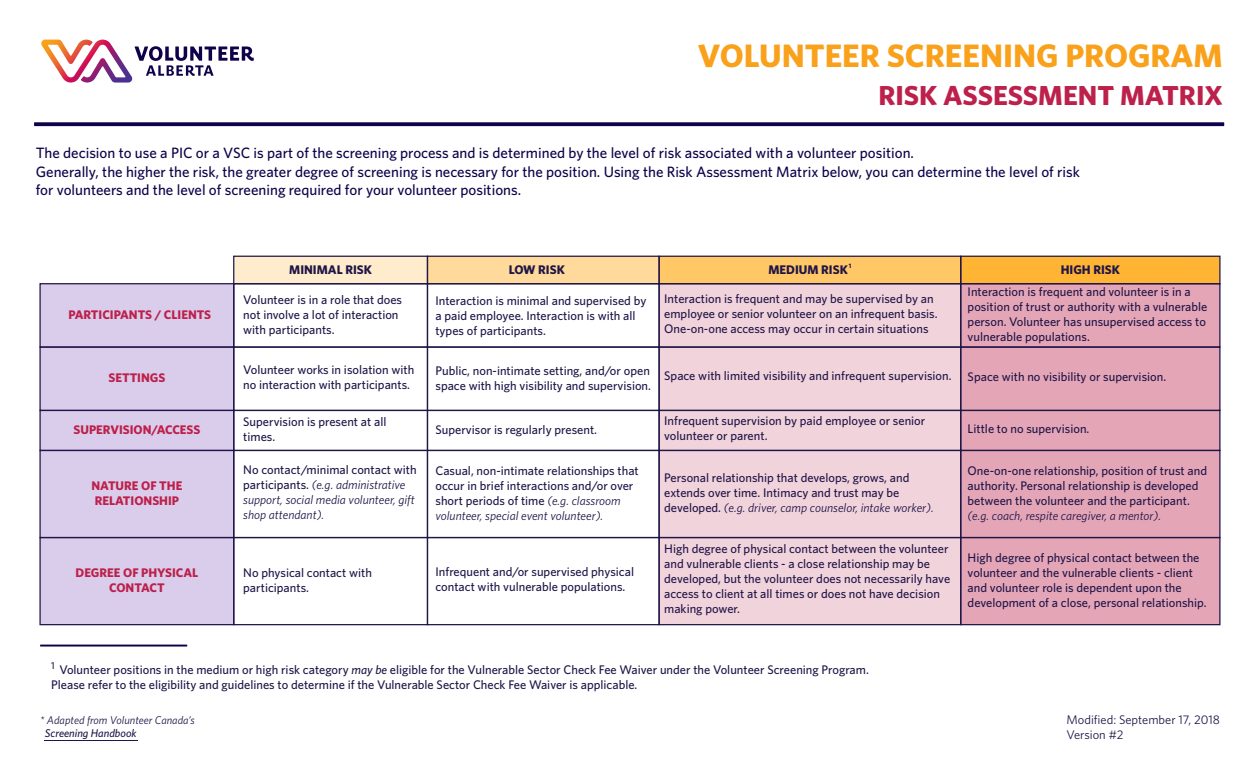
<style>
.page{position:relative;width:1260px;height:765px;background:#fff}
.page>*{position:absolute;margin:0;border:0;box-sizing:border-box;transform-origin:0 0}
.t1{font:700 32.5px "Whitney";color:#f9a11b}
.t2{font:700 27.5px "Whitney";color:#bc204b}
.t3{font:500 15px/18.8px "Whitney";color:#10024a}
.t4{font:500 12.5px/15px "Whitney";color:#201547}
.t5{font:italic 12.5px/15px "Whitney";color:#201547}
.t6{font:700 12.5px/15px "Whitney";color:#bc204b;text-align:center}
.t7{font:700 12.5px "Whitney";color:#201547}
.t8{font:12.5px/15px "Whitney";color:#201547}
.t9{font:italic 11.25px "Whitney";color:#201547}
.t10{font:italic 500 11.25px "Whitney";color:#201547}
.t11{font:500 10px "Whitney";color:#201547}
.t12{font:700 6.38px "Whitney";color:#201547}
.s1{font-weight:500;font-style:normal}
.s2{font-weight:400;font-style:italic}
.s3{font-style:italic}
</style>
<div class="page">
<svg style="left:41px;top:40px;width:213px;height:43px"></svg>
<svg style="left:34px;top:122px;width:1190px;height:4px;background:#211456"></svg>
<div style="left:234px;top:256px;width:193px;height:28px;background:#ffeccd"></div>
<div style="left:427px;top:256px;width:232px;height:28px;background:#ffda9a"></div>
<div style="left:659px;top:256px;width:302px;height:28px;background:#ffc766"></div>
<div style="left:961px;top:256px;width:259px;height:28px;background:#ffb533"></div>
<div style="left:40px;top:284px;width:194px;height:341px;background:#dacdeb"></div>
<div style="left:659px;top:284px;width:302px;height:341px;background:#f1d3db"></div>
<div style="left:961px;top:284px;width:259px;height:341px;background:#e4a6b7"></div>
<div style="left:39px;top:283px;width:195px;height:65px;border:1px solid #201547"></div>
<div style="left:233px;top:283px;width:195px;height:65px;border:1px solid #201547"></div>
<div style="left:427px;top:283px;width:233px;height:65px;border:1px solid #201547"></div>
<div style="left:233px;top:256px;width:195px;height:28px;border:1px solid #201547"></div>
<div style="left:427px;top:256px;width:233px;height:28px;border:1px solid #201547"></div>
<div style="left:39px;top:346px;width:195px;height:65px;border:1px solid #201547"></div>
<div style="left:233px;top:346px;width:195px;height:65px;border:1px solid #201547"></div>
<div style="left:427px;top:346px;width:233px;height:65px;border:1px solid #201547"></div>
<div style="left:39px;top:450px;width:195px;height:88px;border:1px solid #201547"></div>
<div style="left:233px;top:450px;width:195px;height:88px;border:1px solid #201547"></div>
<div style="left:427px;top:450px;width:233px;height:88px;border:1px solid #201547"></div>
<div style="left:39px;top:537px;width:195px;height:88px;border:1px solid #201547"></div>
<div style="left:233px;top:537px;width:195px;height:88px;border:1px solid #201547"></div>
<div style="left:427px;top:537px;width:233px;height:88px;border:1px solid #201547"></div>
<div style="left:658px;top:283px;width:303px;height:65px;border:1px solid #201547"></div>
<div style="left:658px;top:256px;width:303px;height:28px;border:1px solid #201547"></div>
<div style="left:658px;top:346px;width:303px;height:65px;border:1px solid #201547"></div>
<div style="left:658px;top:450px;width:303px;height:88px;border:1px solid #201547"></div>
<div style="left:658px;top:537px;width:303px;height:88px;border:1px solid #201547"></div>
<div style="left:960px;top:283px;width:261px;height:65px;border:1px solid #201547"></div>
<div style="left:960px;top:256px;width:261px;height:28px;border:1px solid #201547"></div>
<div style="left:960px;top:346px;width:261px;height:65px;border:1px solid #201547"></div>
<div style="left:960px;top:450px;width:261px;height:88px;border:1px solid #201547"></div>
<div style="left:960px;top:537px;width:261px;height:88px;border:1px solid #201547"></div>
<hr style="left:40px;top:645px;width:147px;height:2px;background:#10024a">
<hr style="left:44px;top:740px;width:93px;height:1px;background:#201547">
<h1 class="t1" style="left:698px;top:34px;width:526px">VOLUNTEER SCREENING PROGRAM</h1>
<h2 class="t2" style="left:878px;top:77px;width:346px">RISK ASSESSMENT MATRIX</h2>
<p class="t3" style="left:36px;top:143px;width:1046px">The decision to use a PIC or a VSC is part of the screening process and is determined by the level of risk associated with a volunteer position.<br>Generally, the higher the risk, the greater degree of screening is necessary for the position. Using the Risk Assessment Matrix below, you can determine the level of risk for volunteers and the level of screening required for your volunteer positions.</p>
<p class="t6" style="left:68px;top:307px;width:144px">PARTICIPANTS / CLIENTS</p>
<p class="t6" style="left:108px;top:370px;width:58px">SETTINGS</p>
<p class="t6" style="left:74px;top:422px;width:128px">SUPERVISION/ACCESS</p>
<p class="t6" style="left:91px;top:478px;width:93px;text-align:left">NATURE OF THE<br>RELATIONSHIP</p>
<p class="t6" style="left:76px;top:565px;width:124px">DEGREE OF PHYSICAL<br>CONTACT</p>
<p class="t7" style="left:289px;top:261px;width:84px">MINIMAL RISK</p>
<p class="t7" style="left:509px;top:261px;width:58px">LOW RISK</p>
<p class="t7" style="left:768px;top:261px;width:81px">MEDIUM RISK</p>
<p class="t12" style="left:849px;top:261px;width:4px">1</p>
<p class="t4" style="left:243px;top:292px;width:160px">Volunteer is in a role that does not involve a lot of interaction with participants.</p>
<p class="t4" style="left:243px;top:362px;width:173px">Volunteer works in isolation with no interaction with participants.</p>
<p class="t4" style="left:243px;top:414px;width:145px">Supervision is present at all times.</p>
<p class="t5" style="left:243px;top:462px;width:175px"><span class="s1">No contact/minimal contact with participants.</span> (e.g. administrative support, social media volunteer, gift shop attendant).</p>
<p class="t4" style="left:243px;top:565px;width:130px">No physical contact with participants.</p>
<p class="t4" style="left:436px;top:292px;width:212px">Interaction is minimal and supervised by a paid employee. Interaction is with all types of participants.</p>
<p class="t4" style="left:436px;top:363px;width:217px">Public, non-intimate setting, and/or open space with high visibility and supervision.</p>
<p class="t4" style="left:436px;top:422px;width:163px">Supervisor is regularly present.</p>
<p class="t4" style="left:436px;top:463px;width:205px">Casual, non-intimate relationships that occur in brief interactions and/or over short periods of time <span class="s2">(e.g. classroom volunteer, special event volunteer).</span></p>
<p class="t4" style="left:436px;top:564px;width:200px">Infrequent and/or supervised physical contact with vulnerable populations.</p>
<p class="t4" style="left:664px;top:291px;width:275px">Interaction is frequent and may be supervised by an employee or senior volunteer on an infrequent basis.<br>One-on-one access may occur in certain situations</p>
<p class="t4" style="left:664px;top:368px;width:289px">Space with limited visibility and infrequent supervision.</p>
<p class="t4" style="left:664px;top:413px;width:263px">Infrequent supervision by paid employee or senior volunteer or parent.</p>
<p class="t4" style="left:664px;top:470px;width:271px">Personal relationship that develops, grows, and extends over time. Intimacy and trust may be developed. <span class="s2">(e.g. driver, camp counselor, intake worker).</span></p>
<p class="t4" style="left:664px;top:541px;width:288px">High degree of physical contact between the volunteer and vulnerable clients - a close relationship may be developed, but the volunteer does not necessarily have access to client at all times or does not have decision making power.</p>
<p class="t7" style="left:1061px;top:261px;width:61px">HIGH RISK</p>
<p class="t4" style="left:968px;top:284px;width:241px">Interaction is frequent and volunteer is in a position of trust or authority with a vulnerable person. Volunteer has unsupervised access to vulnerable populations.</p>
<p class="t4" style="left:968px;top:369px;width:200px">Space with no visibility or supervision.</p>
<p class="t4" style="left:968px;top:421px;width:123px">Little to no supervision.</p>
<p class="t4" style="left:968px;top:463px;width:241px">One-on-one relationship, position of trust and authority. Personal relationship is developed between the volunteer and the participant.</p>
<p class="t5" style="left:968px;top:508px;width:195px">(e.g. coach, respite caregiver, a mentor).</p>
<p class="t4" style="left:968px;top:550px;width:240px">High degree of physical contact between the volunteer and the vulnerable clients - client and volunteer role is dependent upon the development of a close, personal relationship.</p>
<p class="t11" style="left:51px;top:658px;width:5px">1</p>
<p class="t4" style="left:51px;top:662px;width:819px;text-indent:8px">Volunteer positions in the medium or high risk category <span class="s3">may be</span> eligible for the Vulnerable Sector Check Fee Waiver under the Volunteer Screening Program.<br>Please refer to the eligibility and guidelines to determine if the Vulnerable Sector Check Fee Waiver is applicable.</p>
<p class="t9" style="left:40px;top:712px;width:156px">* Adapted from Volunteer Canada’s</p>
<p class="t10" style="left:45px;top:726px;width:93px">Screening Handbook</p>
<p class="t8" style="left:1067px;top:712px;width:155px">Modified: September 17, 2018<br>Version #2</p>
</div>
